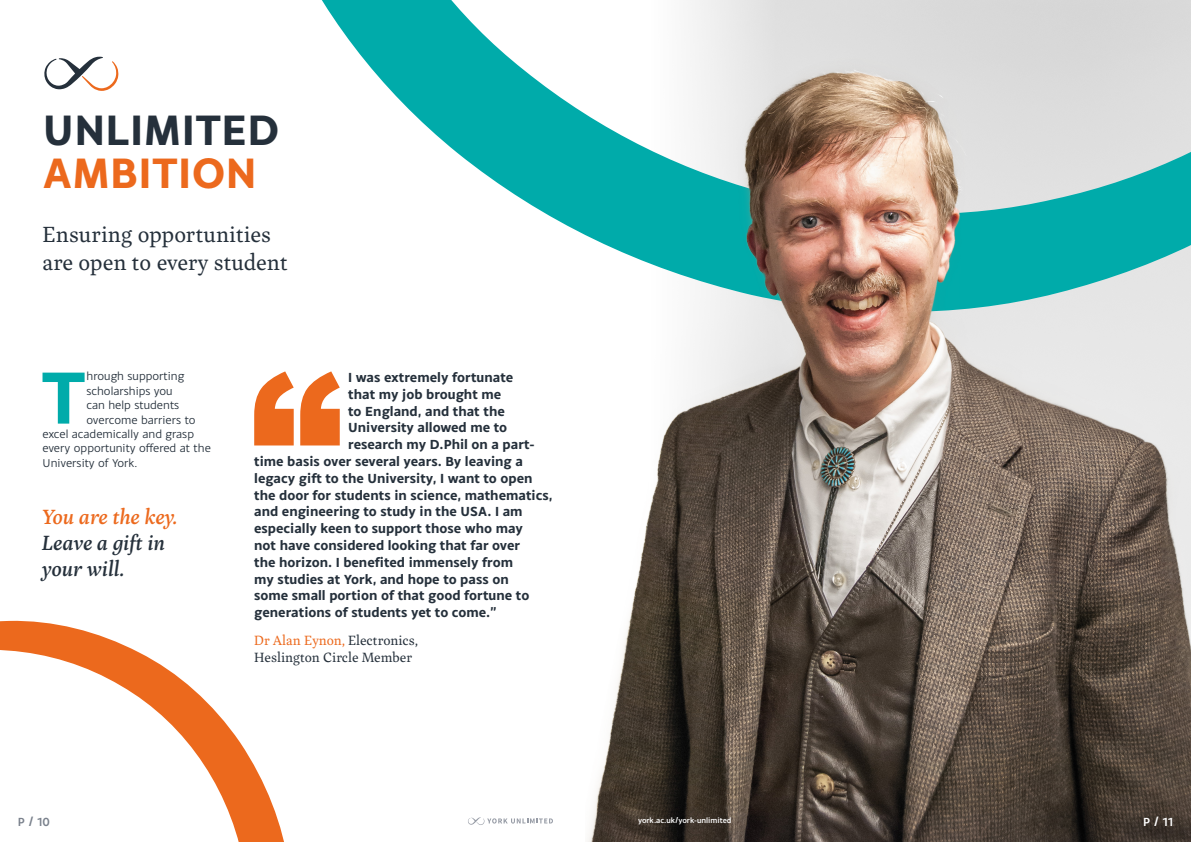
<style>
.page{position:relative;width:1191px;height:842px;background:#fff}
.page>*{position:absolute;margin:0;border:0;box-sizing:border-box;transform-origin:0 0}
.t1{font:700 78.5px "Monsal Gothic";color:#00abaa}
.t2{font:700 45.2px "Monsal Gothic";letter-spacing:.01em;color:#25303b}
.t3{font:700 45.2px "Monsal Gothic";letter-spacing:.01em;color:#ec691d}
.t4{font:22.9px/27.5px "Inka A Text";color:#25303b}
.t5{font:italic 500 21.5px/25.8px "Inka A Text";color:#25303b}
.t6{font:italic 500 21.5px "Inka A Text";letter-spacing:-.005em;color:#ec691d}
.t7{font:700 14px "Monsal Gothic";color:#25303b}
.t8{font:14px/17px "Inka A Text";color:#25303b}
.t9{font:500 12.5px "Monsal Gothic";color:#7a818c}
.t10{font:500 12.5px "Monsal Gothic";color:#fff}
.t11{font:12px "Monsal Gothic";color:#25303b}
.t12{font:500 8px "Monsal Gothic";color:#fff}
.s1{color:#ec691d}
</style>
<div class="page">
<svg style="left:0;top:620px;width:284px;height:222px"></svg>
<svg style="left:322px;top:0;width:263px;height:235px"></svg>
<svg style="left:44px;top:57px;width:75px;height:34px"></svg>
<svg style="left:254px;top:371px;width:86px;height:74px"></svg>
<img style="left:585px;top:0;width:606px;height:842px">
<svg style="left:468px;top:817px;width:85px;height:8px"></svg>
<h2 class="t2" style="left:43px;top:100px;width:238px">UNLIMITED</h2>
<h2 class="t3" style="left:43px;top:144px;width:215px">AMBITION</h2>
<h3 class="t4" style="left:43px;top:221px;width:247px">Ensuring opportunities are open to every student</h3>
<h1 class="t1" style="left:41px;top:346px;width:47px">T</h1>
<p class="t11" style="left:87px;top:369px;width:99px">hrough supporting</p>
<p class="t11" style="left:87px;top:383px;width:88px">scholarships you</p>
<p class="t11" style="left:87px;top:398px;width:94px">can help students</p>
<p class="t11" style="left:87px;top:412px;width:110px">overcome barriers to</p>
<p class="t11" style="left:43px;top:427px;width:153px">excel academically and grasp</p>
<p class="t11" style="left:43px;top:441px;width:170px">every opportunity offered at the</p>
<p class="t11" style="left:43px;top:455px;width:96px">University of York.</p>
<h3 class="t6" style="left:42px;top:504px;width:137px">You are the key.</h3>
<h3 class="t5" style="left:42px;top:530px;width:124px">Leave a gift in your will.</h3>
<p class="t7" style="left:348px;top:368px;width:166px">I was extremely fortunate</p>
<p class="t7" style="left:348px;top:385px;width:154px">that my job brought me</p>
<p class="t7" style="left:348px;top:402px;width:158px">to England, and that the</p>
<p class="t7" style="left:348px;top:418px;width:160px">University allowed me to</p>
<p class="t7" style="left:348px;top:435px;width:188px">research my D.Phil on a part-</p>
<p class="t7" style="left:254px;top:452px;width:270px">time basis over several years. By leaving a</p>
<p class="t7" style="left:254px;top:469px;width:280px">legacy gift to the University, I want to open</p>
<p class="t7" style="left:254px;top:486px;width:300px">the door for students in science, mathematics,</p>
<p class="t7" style="left:254px;top:502px;width:270px">and engineering to study in the USA. I am</p>
<p class="t7" style="left:254px;top:519px;width:270px">especially keen to support those who may</p>
<p class="t7" style="left:254px;top:536px;width:267px">not have considered looking that far over</p>
<p class="t7" style="left:254px;top:553px;width:260px">the horizon. I benefited immensely from</p>
<p class="t7" style="left:254px;top:570px;width:256px">my studies at York, and hope to pass on</p>
<p class="t7" style="left:254px;top:586px;width:277px">some small portion of that good fortune to</p>
<p class="t7" style="left:254px;top:603px;width:244px">generations of students yet to come.”</p>
<p class="t8" style="left:254px;top:632px;width:165px"><span class="s1">Dr Alan Eynon,</span> Electronics,<br>Heslington Circle Member</p>
<p class="t9" style="left:18px;top:814px;width:33px">P / 10</p>
<p class="t12" style="left:638px;top:816px;width:95px">york.ac.uk/york-unlimited</p>
<p class="t10" style="left:1143px;top:814px;width:31px">P / 11</p>
</div>
